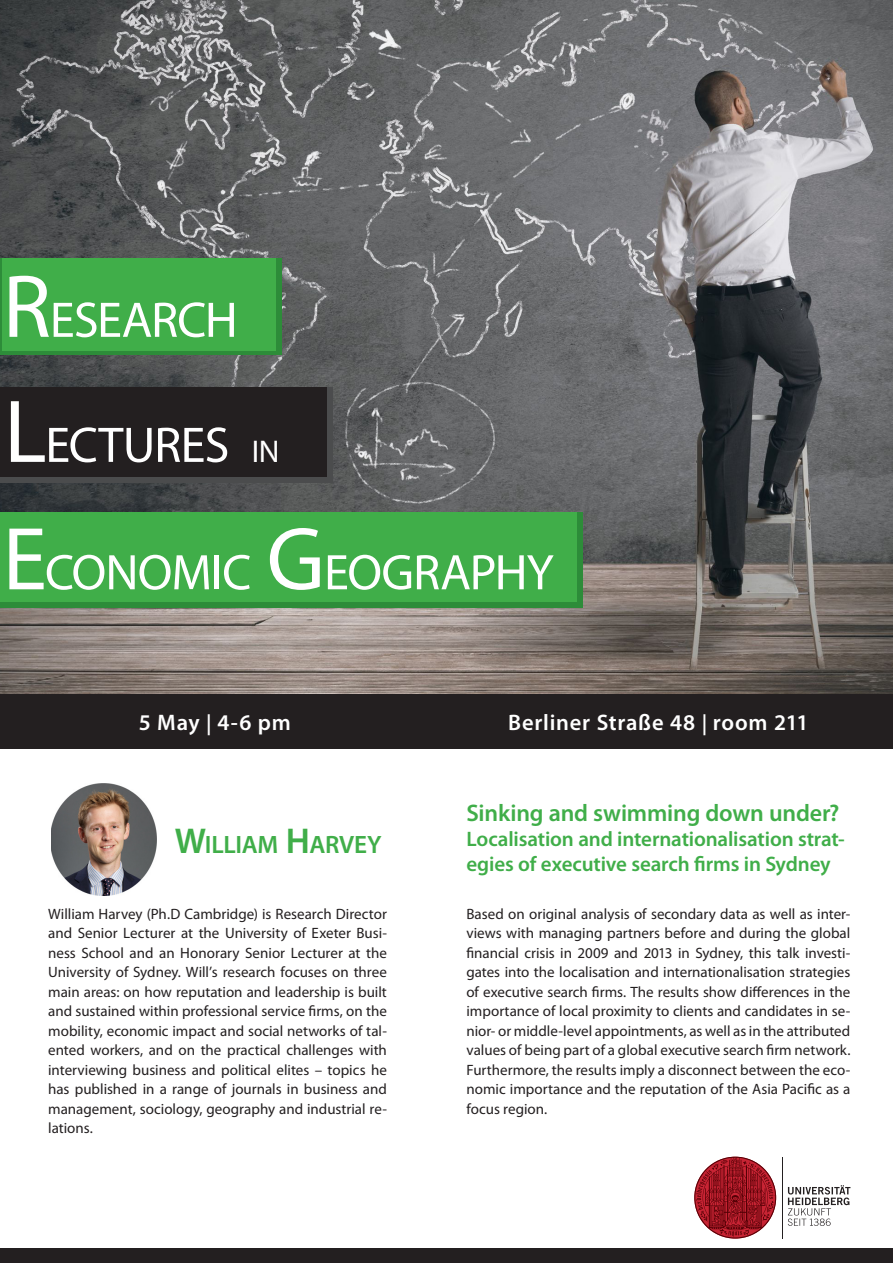
<style>
.page{position:relative;width:893px;height:1263px;background:#fff}
.page>*{position:absolute;margin:0;border:0;box-sizing:border-box;transform-origin:0 0}
.t1{font:50.4px "Myriad Pro";letter-spacing:-.02em;color:#fff}
.Title_1{font:600 25.2px "Myriad Pro";letter-spacing:-.015em;color:#40ae49}
.Title_1-2{font:600 24px "Myriad Pro";letter-spacing:-.01em;color:#40ae49}
.t2{font:600 22.5px "Myriad Pro";letter-spacing:.035em;color:#fff}
.Title_1-3{font:600 21px/25.2px "Myriad Pro";letter-spacing:-.01em;color:#40ae49}
.t3{font:15px/19.5px "Myriad Pro";color:#231f20;text-align:justify}
.s1{font-size:90px}
.s2{font-size:31.5px}
.s3{font-size:21px}
.s4{font-size:36px}
</style>
<div class="page">
<img style="left:0;top:0;width:893px;height:694px">
<div style="left:0;top:694px;width:893px;height:54px;background:#231f20"></div>
<div style="left:0;top:1248px;width:893px;height:15px;background:#231f20"></div>
<div style="left:0;top:258px;width:282px;height:97px;background:#2d8c39"></div>
<div style="left:0;top:513px;width:583px;height:95px;background:#2d8c39"></div>
<div style="left:0;top:388px;width:332px;height:95px;background:#4b4c4d"></div>
<img style="left:51px;top:783px;width:106px;height:112px">
<div style="left:0;top:513px;width:576px;height:89px;background:#40ae49"></div>
<div style="left:0;top:388px;width:326px;height:89px;background:#231f20"></div>
<svg style="left:788px;top:1185px;width:62px;height:41px"></svg>
<hr style="left:782px;top:1157px;width:1px;height:81px;background:#231f20">
<svg style="left:694px;top:1157px;width:82px;height:81px"></svg>
<div style="left:3px;top:258px;width:273px;height:93px;background:#40ae49"></div>
<p class="t1" style="left:3px;top:289px;width:237px"><span class="s1">R</span>ESEARCH</p>
<p class="t1" style="left:4px;top:414px;width:277px"><span class="s1">L</span>ECTURES <span class="s2">IN</span></p>
<p class="t1" style="left:3px;top:541px;width:553px"><span class="s1">E</span>CONOMIC <span class="s1">G</span>EOGRAPHY</p>
<p class="t2" style="left:139px;top:708px;width:154px">5 May <span class="s3">|</span> 4-6 pm</p>
<p class="Title_1" style="left:175px;top:828px;width:208px"><span class="s4">W</span>ILLIAM <span class="s4">H</span>ARVEY</p>
<p class="t3" style="left:48px;top:903px;width:340px">William Harvey (Ph.D Cambridge) is Research Director and Senior Lecturer at the University of Exeter Busi&shy;ness School and an Honorary Senior Lecturer at the University of Sydney. Will’s research focuses on three main areas: on how reputation and leadership is built and sustained within professional service firms, on the mobility, economic impact and social networks of tal&shy;ented workers, and on the practical challenges with interviewing business and political elites – topics he has published in a range of journals in business and management, sociology, geography and industrial re&shy;lations.</p>
<p class="t2" style="left:508px;top:708px;width:302px">Berliner Straße 48 <span class="s3">|</span> room 211</p>
<p class="Title_1-2" style="left:466px;top:797px;width:374px">Sinking and swimming down under?</p>
<p class="Title_1-3" style="left:466px;top:826px;width:380px">Localisation and internationalisation strat&shy;egies of executive search firms in Sydney</p>
<p class="t3" style="left:466px;top:903px;width:386px">Based on original analysis of secondary data as well as inter&shy;views with managing partners before and during the global financial crisis in 2009 and 2013 in Sydney, this talk investi&shy;gates into the localisation and internationalisation strategies of executive search firms. The results show differences in the importance of local proximity to clients and candidates in se&shy;nior- or middle-level appointments, as well as in the attributed values of being part of a global executive search firm network.<br>Furthermore, the results imply a disconnect between the eco&shy;nomic importance and the reputation of the Asia Pacific as a focus region.</p>
</div>
